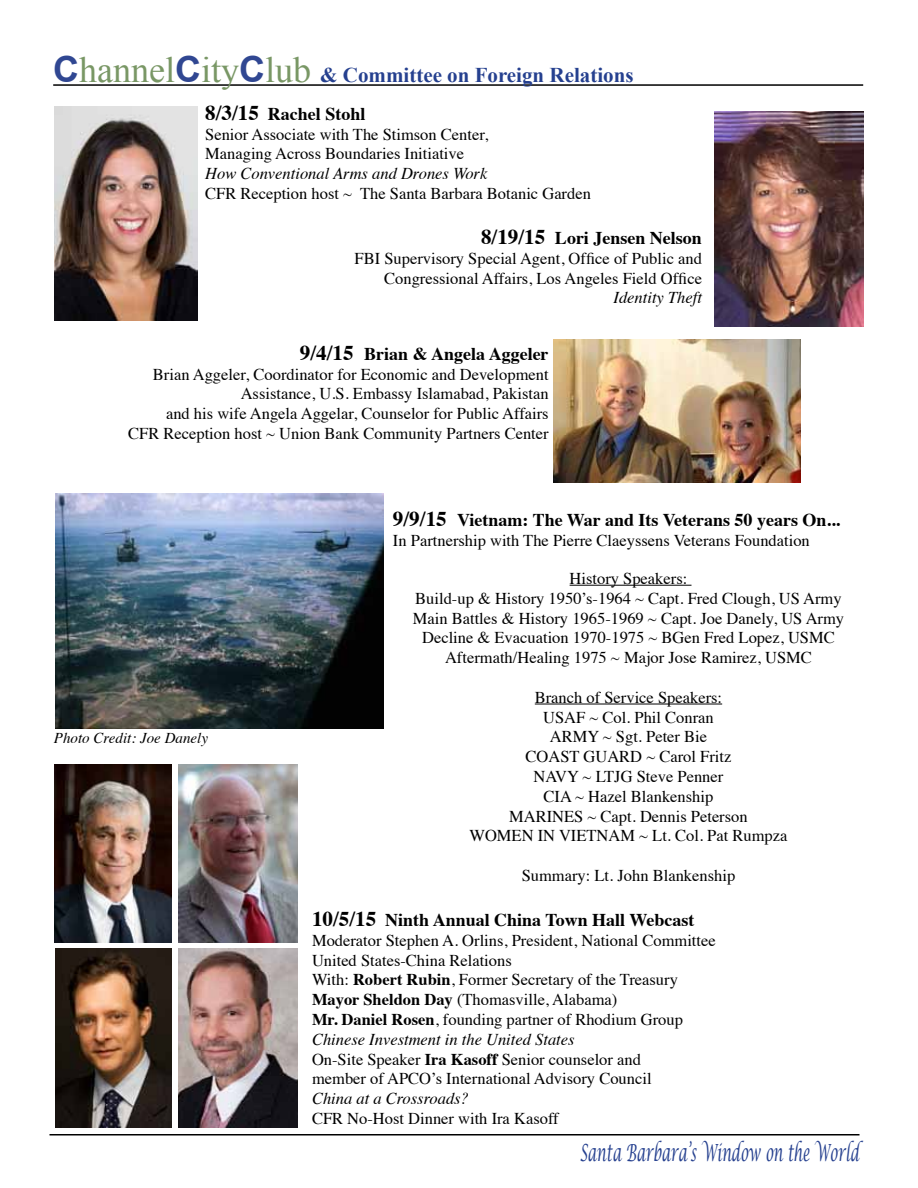
<style>
.page{position:relative;width:918px;height:1188px;background:#fff}
.page>*{position:absolute;margin:0;border:0;box-sizing:border-box;transform-origin:0 0}
.t1{font:italic 23.7px "Lucida Calligraphy";color:#25408f;scale:.57 1}
.t2{font:700 21px "Times New Roman";color:#25408f}
.t3{font:700 18px "Times";color:#000}
.t4{font:16.5px/19.8px "Times";color:#000}
.t5{font:italic 16.5px "Times";color:#000}
.t6{font:italic 15px "Times";color:#000}
.s1{font-family:"Arial";font-size:36px;color:#304792}
.s2{font-weight:400;font-size:36px;color:#799765}
.s3{font-size:21px}
.s4{font-weight:700}
.s5{font-style:italic}
</style>
<div class="page">
<hr style="left:53px;top:84px;width:810px;height:2px;background:#000">
<hr style="left:50px;top:1134px;width:810px;height:2px;background:#000">
<img style="left:54px;top:106px;width:143px;height:215px">
<img style="left:715px;top:111px;width:149px;height:215px">
<img style="left:554px;top:339px;width:246px;height:144px">
<img style="left:55px;top:494px;width:328px;height:235px">
<img style="left:54px;top:765px;width:117px;height:178px">
<img style="left:178px;top:765px;width:120px;height:178px">
<img style="left:55px;top:948px;width:116px;height:180px">
<img style="left:178px;top:948px;width:120px;height:180px">
<hr style="left:570px;top:585px;width:122px;height:1px;background:#000">
<hr style="left:535px;top:704px;width:187px;height:1px;background:#000">
<p class="t2" style="left:53px;top:60px;width:582px"><span class="s1">C</span><span class="s2">hannel</span><span class="s1">C</span><span class="s2">ity</span><span class="s1">C</span><span class="s2">lub</span> &amp; Committee on Foreign Relations</p>
<p class="t3" style="left:205px;top:97px;width:162px"><span class="s3">8/3/15</span> Rachel Stohl</p>
<p class="t4" style="left:205px;top:123px;width:285px">Senior Associate with The Stimson Center,<br>Managing Across Boundaries Initiative</p>
<p class="t5" style="left:205px;top:159px;width:284px">How Conventional Arms and Drones Work</p>
<p class="t4" style="left:205px;top:182px;width:387px">CFR Reception host ~ The Santa Barbara Botanic Garden</p>
<p class="t3" style="left:481px;top:221px;width:222px"><span class="s3">8/19/15</span> Lori Jensen Nelson</p>
<p class="t4" style="left:355px;top:247px;width:349px;text-align:right">FBI Supervisory Special Agent, Office of Public and<br>Congressional Affairs, Los Angeles Field Office</p>
<p class="t5" style="left:614px;top:284px;width:90px">Identity Theft</p>
<p class="t3" style="left:300px;top:337px;width:250px"><span class="s3">9/4/15</span> Brian &amp; Angela Aggeler</p>
<p class="t4" style="left:128px;top:363px;width:422px;text-align:right">Brian Aggeler, Coordinator for Economic and Development Assistance, U.S. Embassy Islamabad, Pakistan<br>and his wife Angela Aggelar, Counselor for Public Affairs<br>CFR Reception host ~ Union Bank Community Partners Center</p>
<p class="t6" style="left:54px;top:725px;width:156px">Photo Credit: Joe Danely</p>
<p class="t3" style="left:393px;top:503px;width:449px"><span class="s3">9/9/15</span> Vietnam: The War and Its Veterans 50 years On...</p>
<p class="t4" style="left:393px;top:529px;width:418px">In Partnership with The Pierre Claeyssens Veterans Foundation</p>
<p class="t4" style="left:413px;top:567px;width:433px;text-align:center">History Speakers:<br>Build-up &amp; History 1950’s-1964 ~ Capt. Fred Clough, US Army Main Battles &amp; History 1965-1969 ~ Capt. Joe Danely, US Army Decline &amp; Evacuation 1970-1975 ~ BGen Fred Lopez, USMC Aftermath/Healing 1975 ~ Major Jose Ramirez, USMC</p>
<p class="t4" style="left:469px;top:686px;width:319px;text-align:center">Branch of Service Speakers:<br>USAF ~ Col. Phil Conran<br>ARMY ~ Sgt. Peter Bie<br>COAST GUARD ~ Carol Fritz<br>NAVY ~ LTJG Steve Penner<br>CIA ~ Hazel Blankenship<br>MARINES ~ Capt. Dennis Peterson<br>WOMEN IN VIETNAM ~ Lt. Col. Pat Rumpza</p>
<p class="t4" style="left:522px;top:864px;width:215px">Summary: Lt. John Blankenship</p>
<p class="t3" style="left:312px;top:903px;width:384px"><span class="s3">10/5/15</span> Ninth Annual China Town Hall Webcast</p>
<p class="t4" style="left:312px;top:929px;width:405px">Moderator Stephen A. Orlins, President, National Committee United States-China Relations<br>With: <span class="s4">Robert Rubin</span>, Former Secretary of the Treasury <span class="s4">Mayor Sheldon Day</span> (Thomasville, Alabama)<br><span class="s4">Mr. Daniel Rosen</span>, founding partner of Rhodium Group <span class="s5">Chinese Investment in the United States<br></span>On-Site Speaker <span class="s4">Ira Kasoff</span> Senior counselor and<br>member of APCO’s International Advisory Council</p>
<p class="t5" style="left:312px;top:1084px;width:158px">China at a Crossroads?</p>
<p class="t4" style="left:312px;top:1107px;width:248px">CFR No-Host Dinner with Ira Kasoff</p>
<h1 class="t1" style="left:580px;top:1138px;width:492px">Santa Barbara’s Window on the World</h1>
</div>
